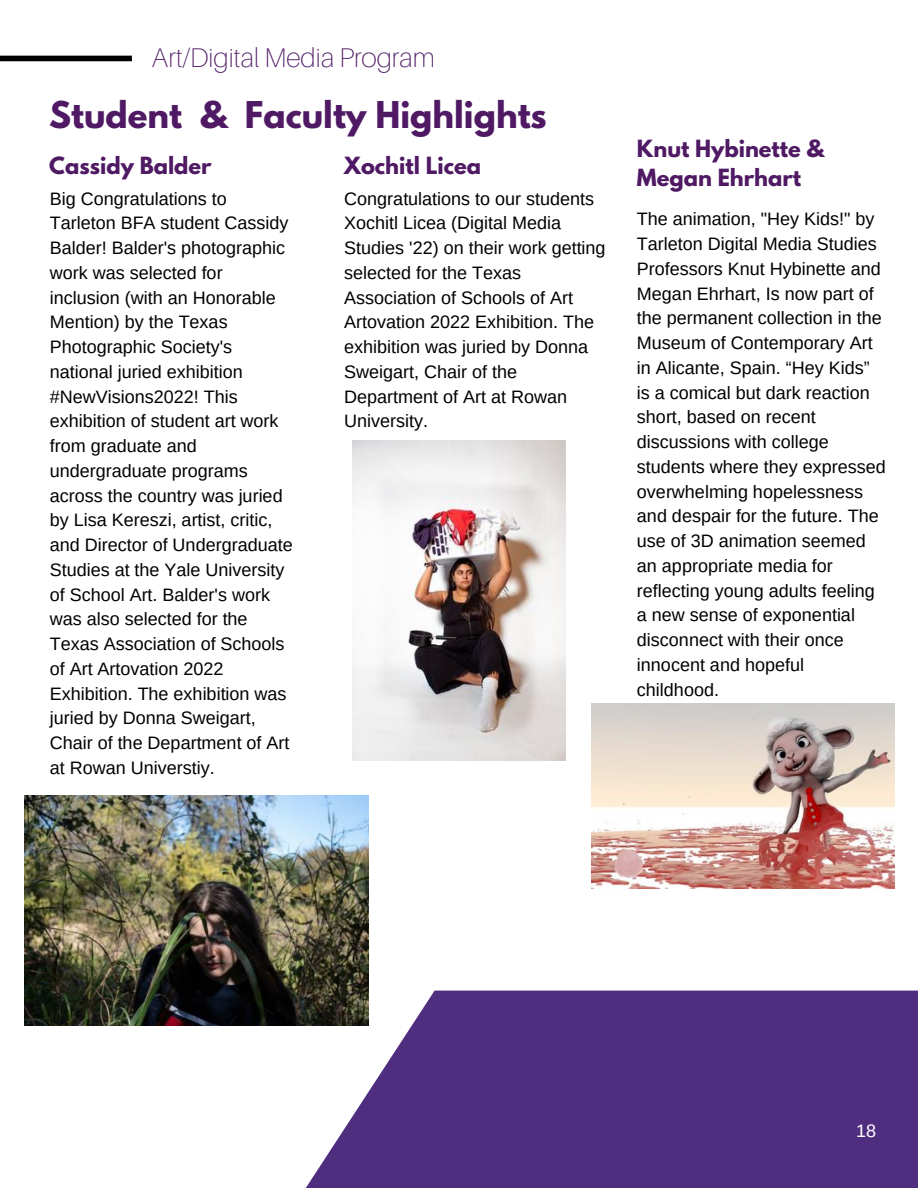
<style>
.page{position:relative;width:918px;height:1188px;background:#fff}
.page>*{position:absolute;margin:0;border:0;box-sizing:border-box;transform-origin:0 0}
.t1{font:700 32.7px "League Spartan";color:#4f1964}
.t2{font:100 27px "Aileron";color:#4f1964}
.t3{font:700 21px/29.2px "League Spartan";color:#4f1964}
.t4{font:18px/24.8px "Arimo";color:#000}
.t5{font:18px "Arimo";color:#fff}
</style>
<div class="page">
<div style="left:0;top:56px;width:132px;height:5px;background:#000"></div>
<img style="left:25px;top:796px;width:344px;height:229px">
<img style="left:352px;top:440px;width:214px;height:321px">
<img style="left:592px;top:704px;width:302px;height:184px">
<svg style="left:282px;top:991px;width:636px;height:197px;background:#62448b"></svg>
<h2 class="t2" style="left:152px;top:40px;width:285px">Art/Digital Media Program</h2>
<h1 class="t1" style="left:49px;top:99px;width:499px">Student &amp; Faculty Highlights</h1>
<p class="t3" style="left:49px;top:153px;width:164px">Cassidy Balder</p>
<p class="t4" style="left:50px;top:186px;width:244px">Big Congratulations to<br>Tarleton BFA student Cassidy<br>Balder! Balder's photographic work was selected for inclusion (with an Honorable<br>Mention) by the Texas<br>Photographic Society's national juried exhibition #NewVisions2022! This exhibition of student art work from graduate and undergraduate programs across the country was juried by Lisa Kereszi, artist, critic, and Director of Undergraduate<br>Studies at the Yale University of School Art. Balder's work was also selected for the<br>Texas Association of Schools of Art Artovation 2022<br>Exhibition. The exhibition was juried by Donna Sweigart,<br>Chair of the Department of Art at Rowan Universtiy.</p>
<p class="t3" style="left:344px;top:153px;width:138px">Xochitl Licea</p>
<p class="t4" style="left:344px;top:186px;width:263px">Congratulations to our students<br>Xochitl Licea (Digital Media<br>Studies '22) on their work getting selected for the Texas<br>Association of Schools of Art<br>Artovation 2022 Exhibition. The exhibition was juried by Donna<br>Sweigart, Chair of the<br>Department of Art at Rowan<br>University.</p>
<p class="t3" style="left:637px;top:136px;width:189px">Knut Hybinette &amp;<br>Megan Ehrhart</p>
<p class="t4" style="left:637px;top:207px;width:251px">The animation, "Hey Kids!" by<br>Tarleton Digital Media Studies<br>Professors Knut Hybinette and<br>Megan Ehrhart, Is now part of the permanent collection in the<br>Museum of Contemporary Art in Alicante, Spain. “Hey Kids” is a comical but dark reaction short, based on recent discussions with college students where they expressed overwhelming hopelessness and despair for the future. The use of 3D animation seemed an appropriate media for reflecting young adults feeling a new sense of exponential disconnect with their once innocent and hopeful childhood.</p>
<p class="t5" style="left:856px;top:1120px;width:22px">18</p>
</div>
